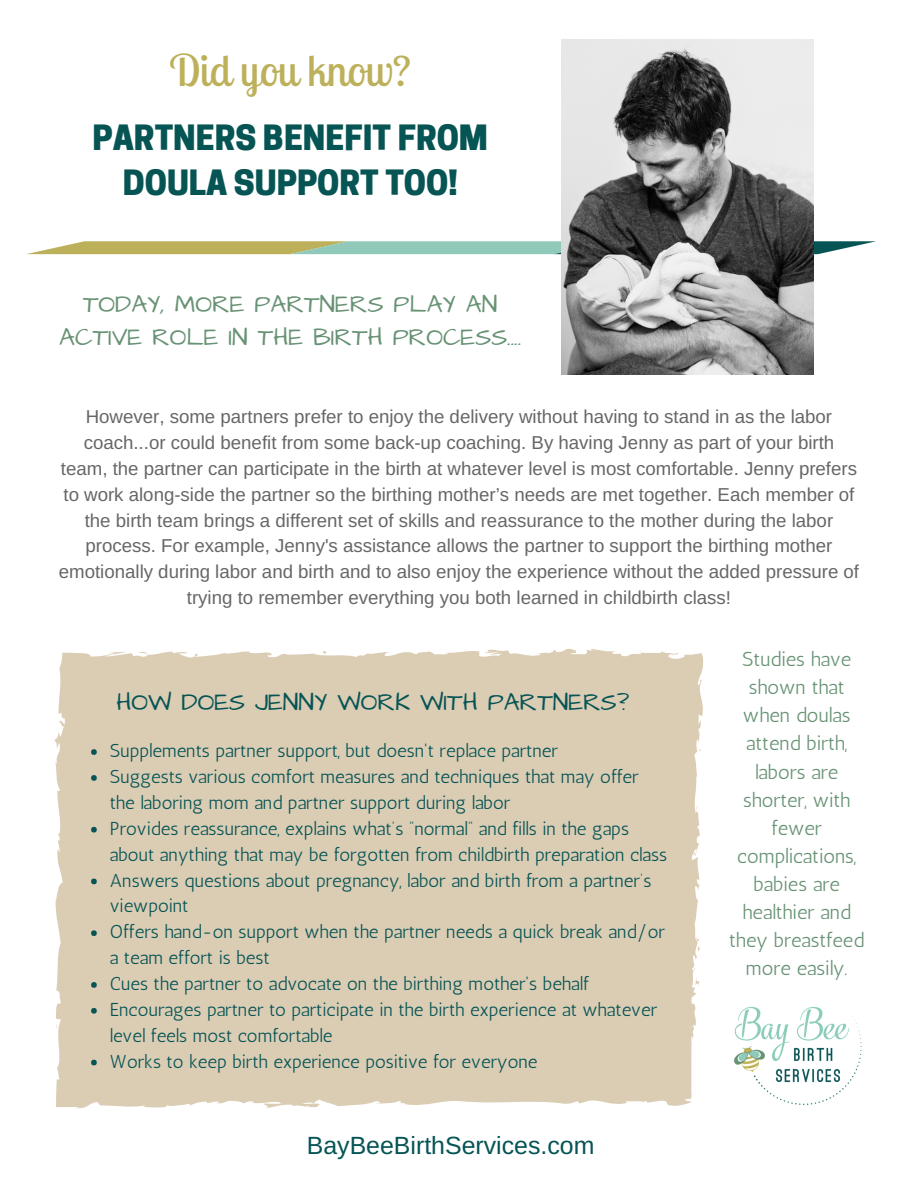
<style>
.page{position:relative;width:918px;height:1188px;background:#fff}
.page>*{position:absolute;margin:0;border:0;box-sizing:border-box;transform-origin:0 0}
.t1{font:43.65px "Lobster Two";color:#bdb05b}
.t2{font:800 32.7px/45px "Cooper Hewitt";color:#065454;text-align:center}
.t3{font:24.9px/33.8px "Architects Daughter";color:#679274;text-align:center}
.t4{font:24.9px "Architects Daughter";color:#065454}
.t5{font:24.9px "Arimo";color:#065454}
.t6{font:20.25px/28.2px "Antic";color:#679274;text-align:center}
.t7{font:18.75px/25.8px "Arimo";color:#666;text-align:center}
.t8{font:18.75px/25.8px "Antic";color:#065454}
</style>
<div class="page">
<div style="left:54px;top:649px;width:649px;height:460px;background:#dbccb4"></div>
<svg style="left:361px;top:653px;width:10px;height:3px"></svg>
<svg style="left:695px;top:974px;width:6px;height:14px"></svg>
<svg style="left:695px;top:938px;width:5px;height:16px"></svg>
<svg style="left:698px;top:747px;width:3px;height:4px"></svg>
<svg style="left:323px;top:651px;width:5px;height:3px"></svg>
<svg style="left:138px;top:651px;width:10px;height:3px"></svg>
<svg style="left:91px;top:749px;width:6px;height:6px"></svg>
<svg style="left:91px;top:775px;width:6px;height:6px"></svg>
<svg style="left:91px;top:827px;width:6px;height:5px"></svg>
<svg style="left:91px;top:879px;width:6px;height:5px"></svg>
<svg style="left:91px;top:930px;width:6px;height:6px"></svg>
<svg style="left:91px;top:982px;width:6px;height:6px"></svg>
<svg style="left:91px;top:1008px;width:6px;height:6px"></svg>
<svg style="left:91px;top:1060px;width:6px;height:5px"></svg>
<img style="left:734px;top:1006px;width:128px;height:99px">
<svg style="left:27px;top:241px;width:849px;height:13px;background:#a8bd92"></svg>
<img style="left:561px;top:39px;width:252px;height:336px">
<h1 class="t1" style="left:170px;top:42px;width:243px">Did you know?</h1>
<h2 class="t2" style="left:92px;top:119px;width:397px">PARTNERS BENEFIT FROM<br>DOULA SUPPORT TOO!</h2>
<h3 class="t3" style="left:59px;top:287px;width:464px">TODAY, MORE PARTNERS PLAY AN<br>ACTIVE ROLE IN THE BIRTH PROCESS....</h3>
<p class="t7" style="left:59px;top:404px;width:802px">However, some partners prefer to enjoy the delivery without having to stand in as the labor coach...or could benefit from some back-up coaching. By having Jenny as part of your birth team, the partner can participate in the birth at whatever level is most comfortable. Jenny prefers to work along-side the partner so the birthing mother’s needs are met together. Each member of the birth team brings a different set of skills and reassurance to the mother during the labor process. For example, Jenny's assistance allows the partner to support the birthing mother emotionally during labor and birth and to also enjoy the experience without the added pressure of trying to remember everything you both learned in childbirth class!</p>
<h3 class="t4" style="left:117px;top:685px;width:514px">HOW DOES JENNY WORK WITH PARTNERS?</h3>
<p class="t8" style="left:110px;top:738px;width:559px">Supplements partner support, but doesn't replace partner<br>Suggests various comfort measures and techniques that may offer the laboring mom and partner support during labor<br>Provides reassurance, explains what’s “normal” and fills in the gaps about anything that may be forgotten from childbirth preparation class Answers questions about pregnancy, labor and birth from a partner’s viewpoint<br>Offers hand-on support when the partner needs a quick break and/or a team effort is best<br>Cues the partner to advocate on the birthing mother's behalf Encourages partner to participate in the birth experience at whatever level feels most comfortable<br>Works to keep birth experience positive for everyone</p>
<h3 class="t5" style="left:307px;top:1132px;width:289px">BayBeeBirthServices.com</h3>
<p class="t6" style="left:729px;top:645px;width:136px">Studies have shown that when doulas attend birth, labors are shorter, with fewer complications, babies are healthier and they breastfeed more easily.</p>
</div>
